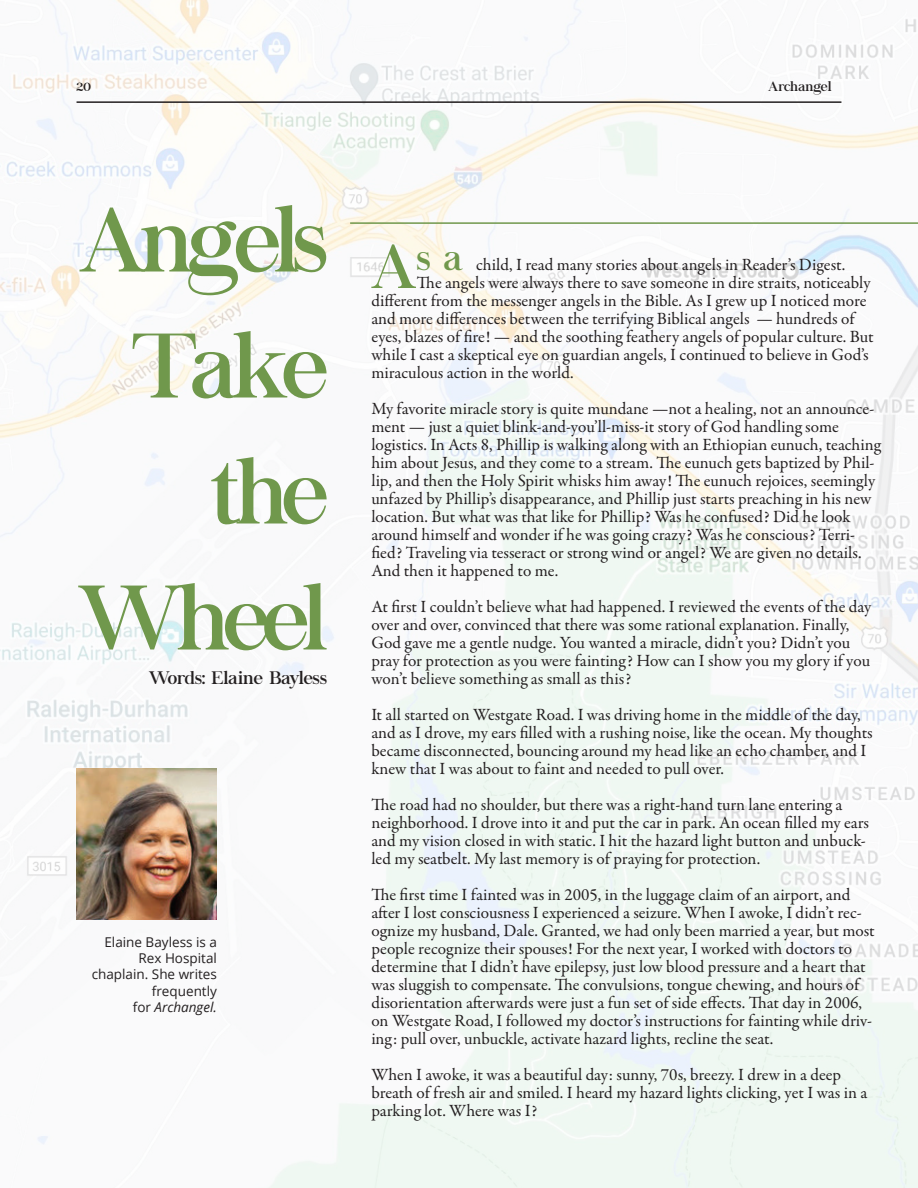
<style>
.page{position:relative;width:918px;height:1188px;background:#fff}
.page>*{position:absolute;margin:0;border:0;box-sizing:border-box;transform-origin:0 0}
.New_Headline_Style{font:90px "Chapaza";letter-spacing:-.07em;color:#70984c}
.New_Body_Copy{font:18px "Chapaza";color:#231f20}
.New_Body_Copy-2{font:17.25px/18px "Garamond Premr Pro";color:#231f20}
.Drop_Cap{font:17.25px "Garamond Premr Pro";color:#231f20}
.P1{font:13.5px/16.2px "Open Sans";color:#231f20;text-align:right}
.t1{font:13.5px "Chapaza";color:#231f20}
.s1{font-style:italic}
.s2{font-family:"Chapaza";font-size:61.35px;color:#70984c}
.s3{font-family:"Chapaza";font-size:36px;color:#70984c}
</style>
<div class="page">
<img style="left:0;top:0;width:918px;height:1188px">
<hr style="left:350px;top:222px;width:568px;height:2px;background:#70984c">
<img style="left:77px;top:768px;width:140px;height:151px">
<hr style="left:77px;top:101px;width:764px;height:2px;background:#231f20">
<p class="t1" style="left:77px;top:78px;width:16px">20</p>
<p class="t1" style="left:768px;top:78px;width:65px">Archangel</p>
<p class="New_Headline_Style" style="left:78px;top:188px;width:251px">Angels</p>
<p class="New_Headline_Style" style="left:131px;top:314px;width:198px">Take</p>
<p class="New_Headline_Style" style="left:210px;top:440px;width:119px">the</p>
<p class="New_Headline_Style" style="left:77px;top:566px;width:253px">Wheel</p>
<p class="New_Body_Copy" style="left:149px;top:667px;width:180px">Words: Elaine Bayless</p>
<p class="P1" style="left:92px;top:934px;width:127px">Elaine Bayless is a<br>Rex Hospital chaplain. She writes frequently<br>for <span class="s1">Archangel.</span></p>
<p class="Drop_Cap" style="left:370px;top:254px;width:476px"><span class="s2">A</span><span class="s3">s a</span> child, I read many stories about angels in Reader’s Digest.</p>
<p class="Drop_Cap" style="left:417px;top:272px;width:455px">The angels were always there to save someone in dire straits, noticeably</p>
<p class="Drop_Cap" style="left:371px;top:290px;width:497px">different from the messenger angels in the Bible. As I grew up I noticed more</p>
<p class="Drop_Cap" style="left:371px;top:308px;width:485px">and more differences between the terrifying Biblical angels — hundreds of</p>
<p class="Drop_Cap" style="left:371px;top:326px;width:504px">eyes, blazes of fire! — and the soothing feathery angels of popular culture. But</p>
<p class="Drop_Cap" style="left:371px;top:344px;width:499px">while I cast a skeptical eye on guardian angels, I continued to believe in God’s</p>
<p class="Drop_Cap" style="left:371px;top:362px;width:204px">miraculous action in the world.</p>
<p class="New_Body_Copy-2" style="left:371px;top:400px;width:511px">My favorite miracle story is quite mundane —not a healing, not an announce&shy;ment — just a quiet blink-and-you’ll-miss-it story of God handling some logistics. In Acts 8, Phillip is walking along with an Ethiopian eunuch, teaching him about Jesus, and they come to a stream. The eunuch gets baptized by Phil&shy;lip, and then the Holy Spirit whisks him away! The eunuch rejoices, seemingly unfazed by Phillip’s disappearance, and Phillip just starts preaching in his new location. But what was that like for Phillip? Was he confused? Did he look around himself and wonder if he was going crazy? Was he conscious? Terri&shy;fied? Traveling via tesseract or strong wind or angel? We are given no details.<br>And then it happened to me.</p>
<p class="New_Body_Copy-2" style="left:371px;top:598px;width:502px">At first I couldn’t believe what had happened. I reviewed the events of the day over and over, convinced that there was some rational explanation. Finally, God gave me a gentle nudge. You wanted a miracle, didn’t you? Didn’t you pray for protection as you were fainting? How can I show you my glory if you won’t believe something as small as this?</p>
<p class="New_Body_Copy-2" style="left:371px;top:706px;width:503px">It all started on Westgate Road. I was driving home in the middle of the day, and as I drove, my ears filled with a rushing noise, like the ocean. My thoughts became disconnected, bouncing around my head like an echo chamber, and I knew that I was about to faint and needed to pull over.</p>
<p class="New_Body_Copy-2" style="left:371px;top:796px;width:499px">The road had no shoulder, but there was a right-hand turn lane entering a neighborhood. I drove into it and put the car in park. An ocean filled my ears and my vision closed in with static. I hit the hazard light button and unbuck&shy;led my seatbelt. My last memory is of praying for protection.</p>
<p class="New_Body_Copy-2" style="left:371px;top:886px;width:505px">The first time I fainted was in 2005, in the luggage claim of an airport, and after I lost consciousness I experienced a seizure. When I awoke, I didn’t rec&shy;ognize my husband, Dale. Granted, we had only been married a year, but most people recognize their spouses! For the next year, I worked with doctors to determine that I didn’t have epilepsy, just low blood pressure and a heart that was sluggish to compensate. The convulsions, tongue chewing, and hours of disorientation afterwards were just a fun set of side effects. That day in 2006, on Westgate Road, I followed my doctor’s instructions for fainting while driv&shy;ing: pull over, unbuckle, activate hazard lights, recline the seat.</p>
<p class="New_Body_Copy-2" style="left:371px;top:1066px;width:498px">When I awoke, it was a beautiful day: sunny, 70s, breezy. I drew in a deep breath of fresh air and smiled. I heard my hazard lights clicking, yet I was in a parking lot. Where was I?</p>
</div>
